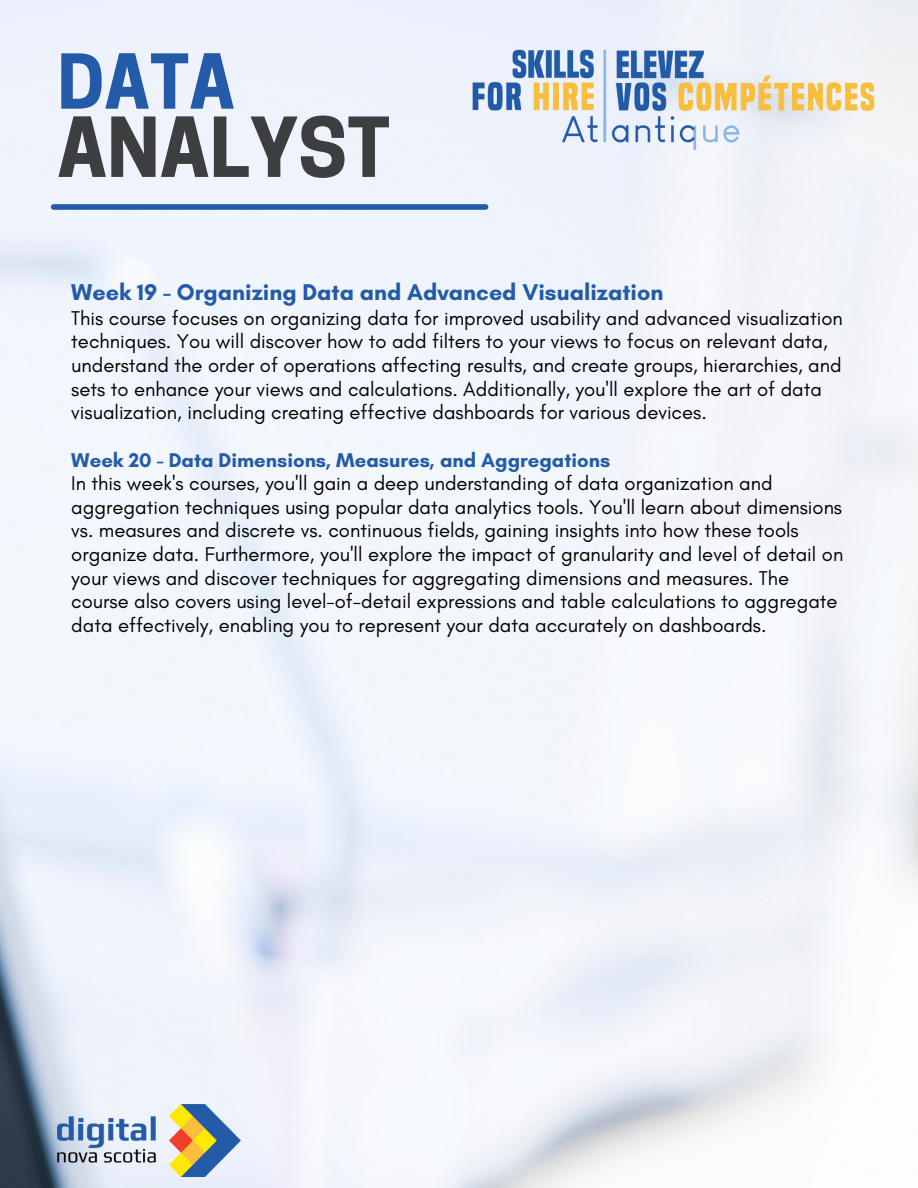
<style>
.page{position:relative;width:918px;height:1188px;background:#fff}
.page>*{position:absolute;margin:0;border:0;box-sizing:border-box;transform-origin:0 0}
.t1{font:700 77.4px "Cooper Hewitt";color:#3c3e3f}
.t2{font:700 70.95px "Cooper Hewitt";color:#235ba8}
.t3{font:700 23.25px "Glacial Indifference";color:#235ba8}
.t4{font:20.25px/23.7px "Glacial Indifference";color:#000}
.t5{font:700 20.25px "Glacial Indifference";color:#235ba8}
</style>
<div class="page">
<img style="left:0;top:0;width:918px;height:1188px">
<div style="left:54px;top:204px;width:432px;height:6px;background:#235ba8"></div>
<img style="left:459px;top:25px;width:431px;height:133px">
<img style="left:57px;top:1104px;width:184px;height:72px">
<p class="t2" style="left:57px;top:55px;width:179px">DATA</p>
<p class="t1" style="left:57px;top:119px;width:334px">ANALYST</p>
<p class="t3" style="left:71px;top:278px;width:594px">Week 19 - Organizing Data and Advanced Visualization</p>
<p class="t4" style="left:71px;top:306px;width:773px">This course focuses on organizing data for improved usability and advanced visualization techniques. You will discover how to add filters to your views to focus on relevant data, understand the order of operations affecting results, and create groups, hierarchies, and sets to enhance your views and calculations. Additionally, you'll explore the art of data visualization, including creating effective dashboards for various devices.</p>
<p class="t5" style="left:71px;top:447px;width:541px">Week 20 - Data Dimensions, Measures, and Aggregations</p>
<p class="t4" style="left:71px;top:471px;width:774px">In this week's courses, you'll gain a deep understanding of data organization and aggregation techniques using popular data analytics tools. You'll learn about dimensions vs. measures and discrete vs. continuous fields, gaining insights into how these tools organize data. Furthermore, you'll explore the impact of granularity and level of detail on your views and discover techniques for aggregating dimensions and measures. The course also covers using level-of-detail expressions and table calculations to aggregate data effectively, enabling you to represent your data accurately on dashboards.</p>
</div>
